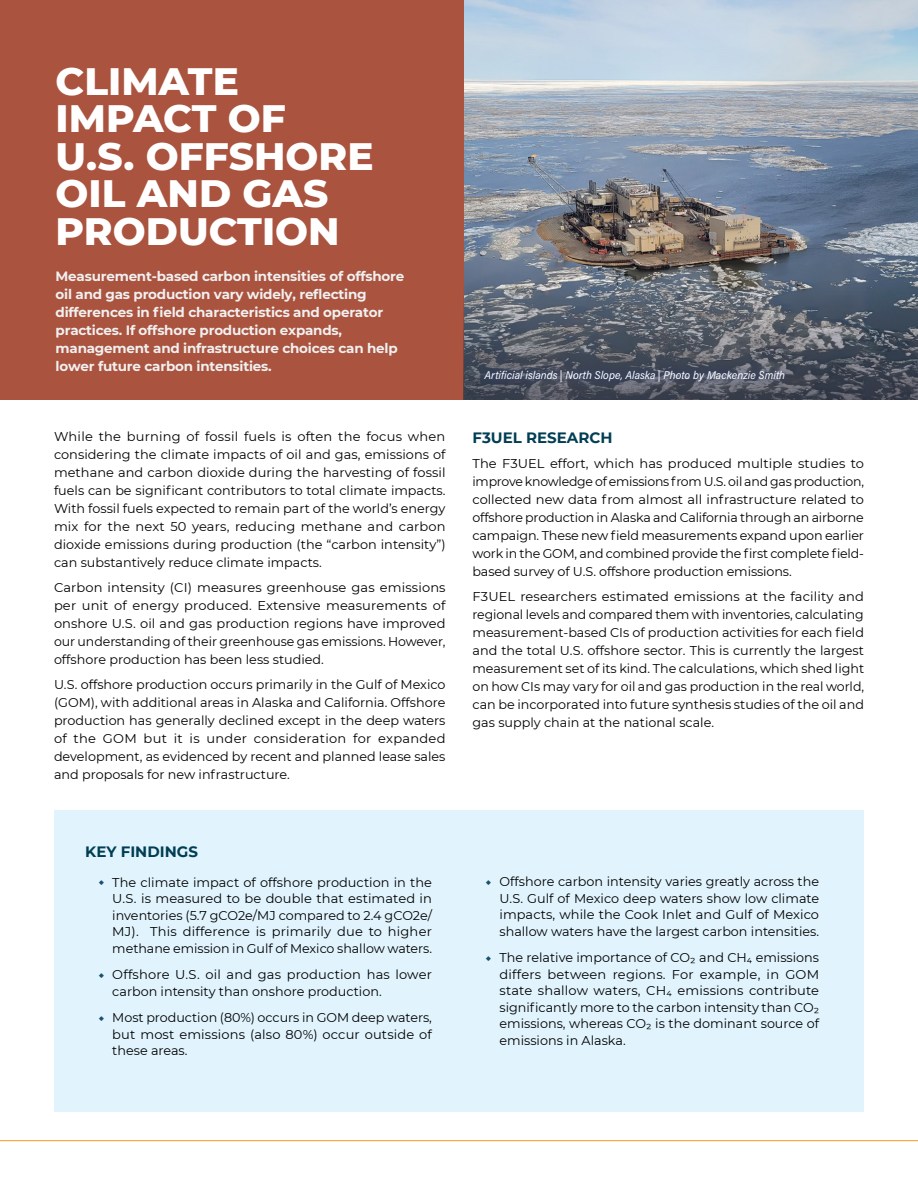
<style>
.page{position:relative;width:918px;height:1188px;background:#fff}
.page>*{position:absolute;margin:0;border:0;box-sizing:border-box;transform-origin:0 0}
.t1{font:800 39px/37.5px "Montserrat";color:#fff}
.t2{font:700 15px "Montserrat";color:#003e53}
.t3{font:700 13.5px/18px "Montserrat";letter-spacing:-.015em;color:#f0f0f0}
.t4{font:12.75px/18px "Montserrat";color:#000;text-align:justify}
.t5{font:11.25px "Acumin Variable Concept";color:#fff}
.s1{font-weight:300;font-size:9px;color:#19516d}
</style>
<div class="page">
<div style="left:54px;top:810px;width:810px;height:301px;background:#e1f4fd"></div>
<img style="left:463px;top:0;width:455px;height:262px">
<div style="left:0;top:0;width:463px;height:400px;background:#aa533e"></div>
<hr style="left:0;top:1140px;width:918px;height:1px;background:#f8991d">
<svg style="left:463px;top:262px;width:455px;height:138px;background:#5f646f"></svg>
<div style="left:477px;top:363px;width:315px;height:25px;background:#25408f;opacity:.8"></div>
<h1 class="t1" style="left:56px;top:60px;width:320px">CLIMATE<br>IMPACT OF<br>U.S. OFFSHORE<br>OIL AND GAS<br>PRODUCTION</h1>
<p class="t3" style="left:56px;top:266px;width:350px">Measurement-based carbon intensities of offshore oil and gas production vary widely, reflecting differences in field characteristics and operator practices. If offshore production expands, management and infrastructure choices can help lower future carbon intensities.</p>
<p class="t4" style="left:54px;top:427px;width:393px">While the burning of fossil fuels is often the focus when considering the climate impacts of oil and gas, emissions of methane and carbon dioxide during the harvesting of fossil fuels can be significant contributors to total climate impacts.<br>With fossil fuels expected to remain part of the world’s energy mix for the next 50 years, reducing methane and carbon dioxide emissions during production (the “carbon intensity”) can substantively reduce climate impacts.</p>
<p class="t4" style="left:54px;top:578px;width:393px">Carbon intensity (CI) measures greenhouse gas emissions per unit of energy produced. Extensive measurements of onshore U.S. oil and gas production regions have improved our understanding of their greenhouse gas emissions. However, offshore production has been less studied.</p>
<p class="t4" style="left:54px;top:675px;width:393px">U.S. offshore production occurs primarily in the Gulf of Mexico (GOM), with additional areas in Alaska and California. Offshore production has generally declined except in the deep waters of the GOM but it is under consideration for expanded development, as evidenced by recent and planned lease sales and proposals for new infrastructure.</p>
<p class="t2" style="left:85px;top:841px;width:114px">KEY FINDINGS</p>
<p class="t4" style="left:112px;top:874px;width:321px;line-height:16.5px;text-indent:-14px"><span class="s1">◆</span> The climate impact of offshore production in the U.S. is measured to be double that estimated in inventories (5.7 gCO2e/MJ compared to 2.4 gCO2e/ MJ). This difference is primarily due to higher methane emission in Gulf of Mexico shallow waters.</p>
<p class="t4" style="left:112px;top:966px;width:321px;line-height:16.5px;text-indent:-14px"><span class="s1">◆</span> Offshore U.S. oil and gas production has lower carbon intensity than onshore production.</p>
<p class="t4" style="left:112px;top:1009px;width:321px;line-height:16.5px;text-indent:-14px"><span class="s1">◆</span> Most production (80%) occurs in GOM deep waters, but most emissions (also 80%) occur outside of these areas.</p>
<p class="t5" style="left:484px;top:367px;width:302px">Artificial islands | North Slope, Alaska | Photo by Mackenzie Smith</p>
<p class="t2" style="left:472px;top:427px;width:142px">F3UEL RESEARCH</p>
<p class="t4" style="left:472px;top:454px;width:393px">The F3UEL effort, which has produced multiple studies to improve knowledge of emissions from U.S. oil and gas production, collected new data from almost all infrastructure related to offshore production in Alaska and California through an airborne campaign. These new field measurements expand upon earlier work in the GOM, and combined provide the first complete field&shy;based survey of U.S. offshore production emissions.</p>
<p class="t4" style="left:472px;top:587px;width:393px">F3UEL researchers estimated emissions at the facility and regional levels and compared them with inventories, calculating measurement-based CIs of production activities for each field and the total U.S. offshore sector. This is currently the largest measurement set of its kind. The calculations, which shed light on how CIs may vary for oil and gas production in the real world, can be incorporated into future synthesis studies of the oil and gas supply chain at the national scale.</p>
<p class="t4" style="left:500px;top:873px;width:321px;line-height:16.5px;text-indent:-14px"><span class="s1">◆</span> Offshore carbon intensity varies greatly across the U.S. Gulf of Mexico deep waters show low climate impacts, while the Cook Inlet and Gulf of Mexico shallow waters have the largest carbon intensities.</p>
<p class="t4" style="left:500px;top:949px;width:321px;line-height:16.5px;text-indent:-14px"><span class="s1">◆</span> The relative importance of CO2 and CH4 emissions differs between regions. For example, in GOM state shallow waters, CH4 emissions contribute significantly more to the carbon intensity than CO2 emissions, whereas CO2 is the dominant source of emissions in Alaska.</p>
</div>
